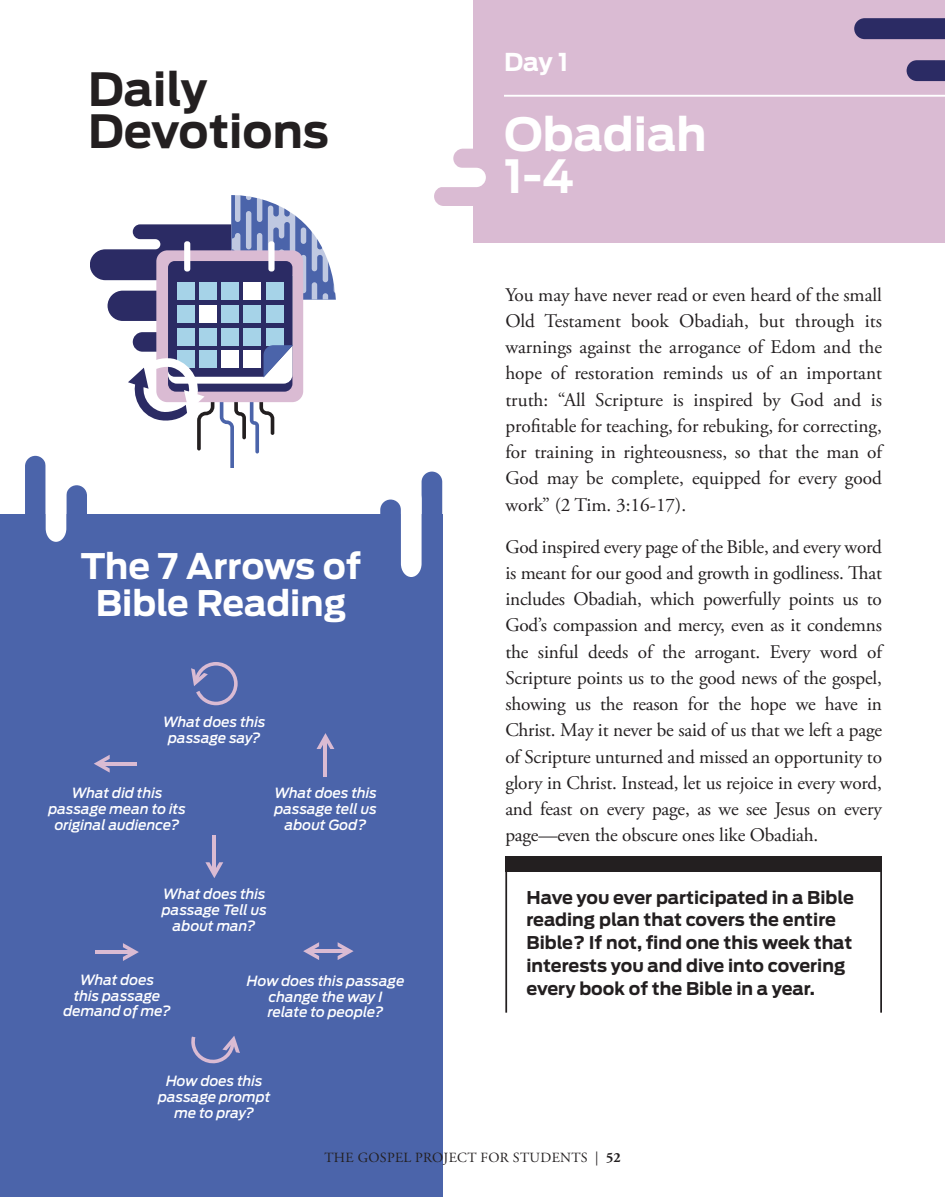
<style>
.page{position:relative;width:945px;height:1197px;background:#fff}
.page>*{position:absolute;margin:0;border:0;box-sizing:border-box;transform-origin:0 0}
.header_largest_left{font:700 45.5px/42px "Antenna";color:#231f20}
.header_largest_left-2{font:700 45.5px/42px "Antenna";color:#fff}
.header_large_center{font:700 35px/36.8px "Antenna";color:#fff;text-align:center}
.header_smallest_left{font:700 24.5px "Antenna";color:#fff}
.body_devo{font:19.25px/26.2px "Adobe Garamond Pro";letter-spacing:-.01em;color:#231f20;text-align:justify}
.question_devos{font:700 17.5px/22.8px "Antenna";color:#231f20}
._7_arrows_descriptio{font:italic 500 14px/15.8px "Antenna";color:#fff;text-align:center}
.t1{font:14px "Adobe Garamond Pro";letter-spacing:.025em;color:#231f20}
.s1{font-weight:700}
</style>
<div class="page">
<div style="left:473px;top:0;width:472px;height:243px;background:#dabbd3"></div>
<div style="left:453px;top:149px;width:66px;height:19px;background:#dabbd3;border-radius:10px"></div>
<div style="left:434px;top:187px;width:66px;height:19px;background:#dabbd3;border-radius:10px"></div>
<div style="left:420px;top:168px;width:66px;height:19px;background:#fff;border-radius:10px"></div>
<svg style="left:854px;top:18px;width:91px;height:63px"></svg>
<div style="left:0;top:515px;width:442px;height:682px;background:#4b64aa"></div>
<div style="left:25px;top:456px;width:21px;height:184px;background:#4b64aa;border-radius:10px"></div>
<div style="left:380px;top:500px;width:21px;height:184px;background:#4b64aa;border-radius:10px"></div>
<div style="left:422px;top:472px;width:20px;height:184px;background:#4b64aa;border-radius:10px"></div>
<div style="left:66px;top:485px;width:21px;height:185px;background:#4b64aa;border-radius:10px"></div>
<svg style="left:46px;top:515px;width:20px;height:27px"></svg>
<svg style="left:401px;top:486px;width:21px;height:91px"></svg>
<svg style="left:191px;top:662px;width:47px;height:43px"></svg>
<svg style="left:338px;top:942px;width:16px;height:18px"></svg>
<svg style="left:303px;top:942px;width:16px;height:18px"></svg>
<hr style="left:310px;top:949px;width:37px;height:4px;background:#dabbd3">
<svg style="left:317px;top:733px;width:17px;height:16px"></svg>
<hr style="left:324px;top:740px;width:3px;height:36px;background:#dabbd3">
<svg style="left:94px;top:755px;width:16px;height:18px"></svg>
<hr style="left:100px;top:762px;width:37px;height:3px;background:#dabbd3">
<svg style="left:191px;top:1036px;width:49px;height:28px"></svg>
<svg style="left:205px;top:862px;width:18px;height:16px"></svg>
<hr style="left:213px;top:835px;width:3px;height:37px;background:#dabbd3">
<svg style="left:123px;top:943px;width:16px;height:18px"></svg>
<hr style="left:96px;top:950px;width:36px;height:4px;background:#dabbd3">
<div style="left:506px;top:857px;width:376px;height:15px;background:#231f20"></div>
<hr style="left:505px;top:857px;width:2px;height:156px;background:#231f20">
<hr style="left:880px;top:857px;width:2px;height:156px;background:#231f20">
<hr style="left:504px;top:95px;width:441px;height:2px;background:#fff">
<svg style="left:90px;top:195px;width:246px;height:272px"></svg>
<p class="header_largest_left" style="left:88px;top:68px;width:242px">Daily<br>Devotions</p>
<p class="header_large_center" style="left:81px;top:548px;width:282px">The 7 Arrows of<br>Bible Reading</p>
<p class="_7_arrows_descriptio" style="left:163px;top:714px;width:104px">What does this passage say?</p>
<p class="_7_arrows_descriptio" style="left:48px;top:785px;width:139px">What did this passage mean to its original audience?</p>
<p class="_7_arrows_descriptio" style="left:274px;top:785px;width:104px">What does this passage tell us about God?</p>
<p class="_7_arrows_descriptio" style="left:162px;top:886px;width:106px">What does this passage Tell us about man?</p>
<p class="_7_arrows_descriptio" style="left:63px;top:972px;width:109px">What does<br>this passage demand of me?</p>
<p class="_7_arrows_descriptio" style="left:247px;top:973px;width:159px">How does this passage change the way I<br>relate to people?</p>
<p class="_7_arrows_descriptio" style="left:158px;top:1073px;width:114px">How does this passage prompt me to pray?</p>
<p class="header_smallest_left" style="left:504px;top:48px;width:66px">Day 1</p>
<p class="header_largest_left-2" style="left:504px;top:114px;width:204px">Obadiah<br>1-4</p>
<p class="body_devo" style="left:505px;top:282px;width:378px">You may have never read or even heard of the small Old Testament book Obadiah, but through its warnings against the arrogance of Edom and the hope of restoration reminds us of an important truth: “All Scripture is inspired by God and is profitable for teaching, for rebuking, for correcting, for training in righteousness, so that the man of God may be complete, equipped for every good work” (2 Tim. 3:16-17).</p>
<p class="body_devo" style="left:505px;top:534px;width:378px">God inspired every page of the Bible, and every word is meant for our good and growth in godliness. That includes Obadiah, which powerfully points us to God’s compassion and mercy, even as it condemns the sinful deeds of the arrogant. Every word of Scripture points us to the good news of the gospel, showing us the reason for the hope we have in Christ. May it never be said of us that we left a page of Scripture unturned and missed an opportunity to glory in Christ. Instead, let us rejoice in every word, and feast on every page, as we see Jesus on every page—even the obscure ones like Obadiah.</p>
<p class="question_devos" style="left:526px;top:886px;width:329px">Have you ever participated in a Bible reading plan that covers the entire Bible? If not, find one this week that interests you and dive into covering every book of the Bible in a year.</p>
<p class="t1" style="left:324px;top:1150px;width:298px">THE GOSPEL PROJECT FOR STUDENTS | <span class="s1">52</span></p>
</div>
